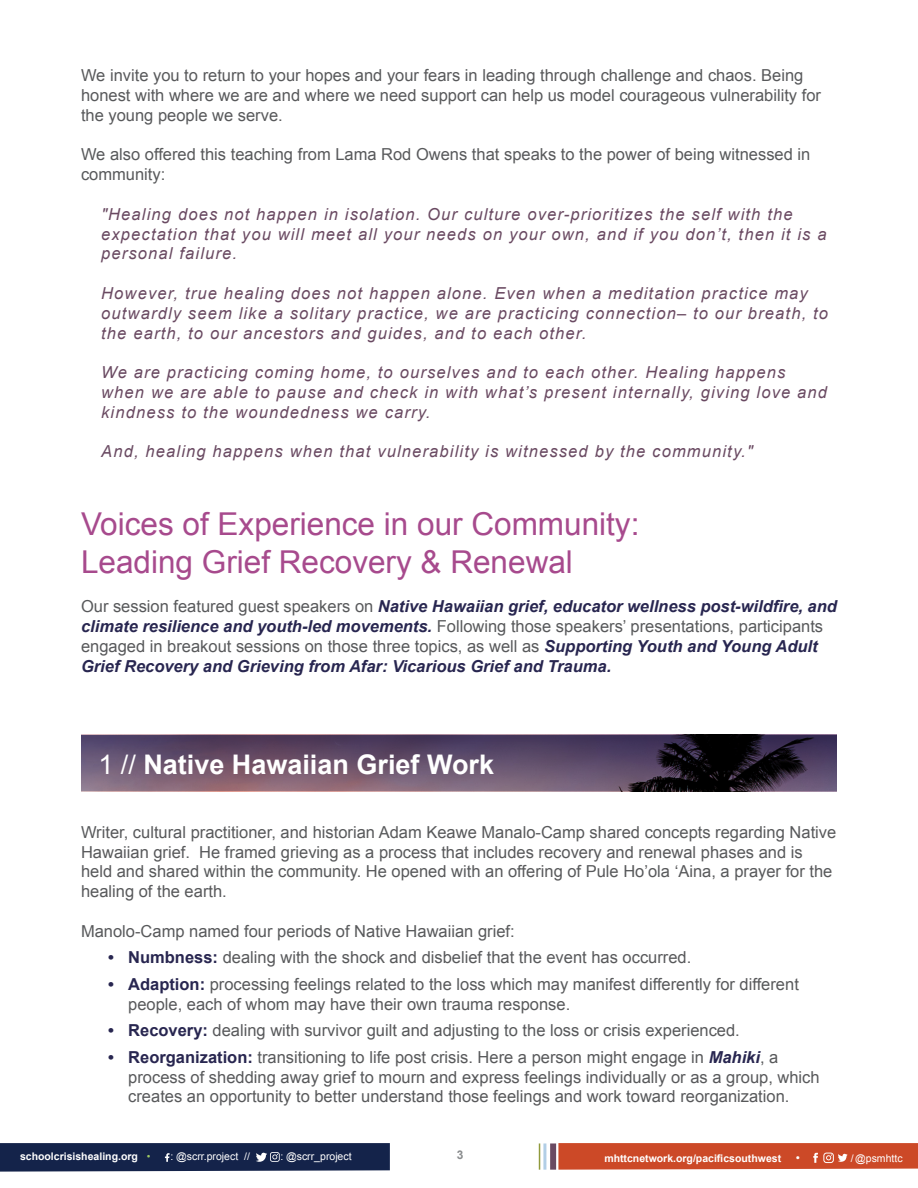
<style>
.page{position:relative;width:918px;height:1188px;background:#fff}
.page>*{position:absolute;margin:0;border:0;box-sizing:border-box;transform-origin:0 0}
.Section_Title{font:31.5px/37.8px "Arial";color:#a74a8d}
.Section_Title-2{font:700 27px "Arial";color:#fff}
.Body{font:16.5px/19.8px "Arial";color:#58595b}
.Body-2{font:italic 16.5px/19.8px "Arial";letter-spacing:.07em;color:#6a4a62}
.Body-3{font:italic 700 16.5px/19.8px "Arial";color:#282650}
.t1{font:700 12px "Arial";color:#8a8c8e}
.t2{font:700 10.5px "Arial";color:#fff}
.t3{font:10.5px "Arial";color:#fff}
.s1{font-weight:400;font-style:normal;color:#58595b}
.s2{font-weight:400}
.s3{font-weight:700;color:#282650}
.s4{font-weight:700;font-style:italic;color:#282650}
.s5{font-weight:400;color:#9ec963}
.s6{font-weight:400;font-size:12px}
</style>
<div class="page">
<svg style="left:558px;top:1143px;width:360px;height:27px;background:#ce5231"></svg>
<svg style="left:0;top:1143px;width:390px;height:29px;background:#1f2d52"></svg>
<div style="left:550px;top:1143px;width:6px;height:27px;background:#6a4a62"></div>
<hr style="left:543px;top:1143px;width:3px;height:27px;background:#b2cee6">
<svg style="left:539px;top:1143px;width:1px;height:27px"></svg>
<svg style="left:81px;top:735px;width:756px;height:55px;background:#56445c"></svg>
<p class="Body" style="left:81px;top:66px;width:742px">We invite you to return to your hopes and your fears in leading through challenge and chaos. Being honest with where we are and where we need support can help us model courageous vulnerability for the young people we serve.</p>
<p class="Body" style="left:81px;top:145px;width:731px">We also offered this teaching from Lama Rod Owens that speaks to the power of being witnessed in community:</p>
<p class="Body-2" style="left:101px;top:204px;width:727px">"Healing does not happen in isolation. Our culture over-prioritizes the self with the expectation that you will meet all your needs on your own, and if you don’t, then it is a personal failure.</p>
<p class="Body-2" style="left:101px;top:283px;width:728px">However, true healing does not happen alone. Even when a meditation practice may outwardly seem like a solitary practice, we are practicing connection– to our breath, to the earth, to our ancestors and guides, and to each other.</p>
<p class="Body-2" style="left:101px;top:363px;width:727px">We are practicing coming home, to ourselves and to each other. Healing happens when we are able to pause and check in with what’s present internally, giving love and kindness to the woundedness we carry.</p>
<p class="Body-2" style="left:101px;top:442px;width:653px">And, healing happens when that vulnerability is witnessed by the community."</p>
<p class="Section_Title" style="left:81px;top:505px;width:560px">Voices of Experience in our Community:<br>Leading Grief Recovery &amp; Renewal</p>
<p class="Body-3" style="left:81px;top:597px;width:758px"><span class="s1">Our session featured guest speakers on</span> Native Hawaiian grief, educator wellness post-wildfire, and climate resilience and youth-led movements. <span class="s1">Following those speakers’ presentations, participants engaged in breakout sessions on those three topics, as well as</span> Supporting Youth and Young Adult Grief Recovery and Grieving from Afar: Vicarious Grief and Trauma.</p>
<p class="Section_Title-2" style="left:98px;top:747px;width:397px"><span class="s2">1 //</span> Native Hawaiian Grief Work</p>
<p class="Body" style="left:81px;top:822px;width:757px">Writer, cultural practitioner, and historian Adam Keawe Manalo-Camp shared concepts regarding Native Hawaiian grief. He framed grieving as a process that includes recovery and renewal phases and is held and shared within the community. He opened with an offering of Pule Ho’ola ‘Aina, a prayer for the healing of the earth.</p>
<p class="Body" style="left:81px;top:921px;width:435px">Manolo-Camp named four periods of Native Hawaiian grief:</p>
<p class="Body" style="left:108px;top:948px;width:585px"><span class="s3">• Numbness:</span> dealing with the shock and disbelief that the event has occurred.</p>
<p class="Body" style="left:128px;top:974px;width:672px;text-indent:-20px"><span class="s3">• Adaption:</span> processing feelings related to the loss which may manifest differently for different people, each of whom may have their own trauma response.</p>
<p class="Body" style="left:108px;top:1021px;width:633px"><span class="s3">• Recovery:</span> dealing with survivor guilt and adjusting to the loss or crisis experienced.</p>
<p class="Body" style="left:128px;top:1047px;width:693px;text-indent:-20px"><span class="s3">• Reorganization:</span> transitioning to life post crisis. Here a person might engage in <span class="s4">Mahiki</span>, a process of shedding away grief to mourn and express feelings individually or as a group, which creates an opportunity to better understand those feelings and work toward reorganization.</p>
<p class="t2" style="left:20px;top:1150px;width:132px">schoolcrisishealing.org <span class="s5">•</span></p>
<p class="t3" style="left:170px;top:1150px;width:81px">: @scrr.project //</p>
<p class="t3" style="left:280px;top:1150px;width:73px">: @scrr_project</p>
<p class="t1" style="left:457px;top:1147px;width:8px">3</p>
<p class="t2" style="left:604px;top:1151px;width:197px">mhttcnetwork.org/pacificsouthwest <span class="s6">•</span></p>
<p class="t3" style="left:851px;top:1151px;width:53px">/ @psmhttc</p>
</div>
